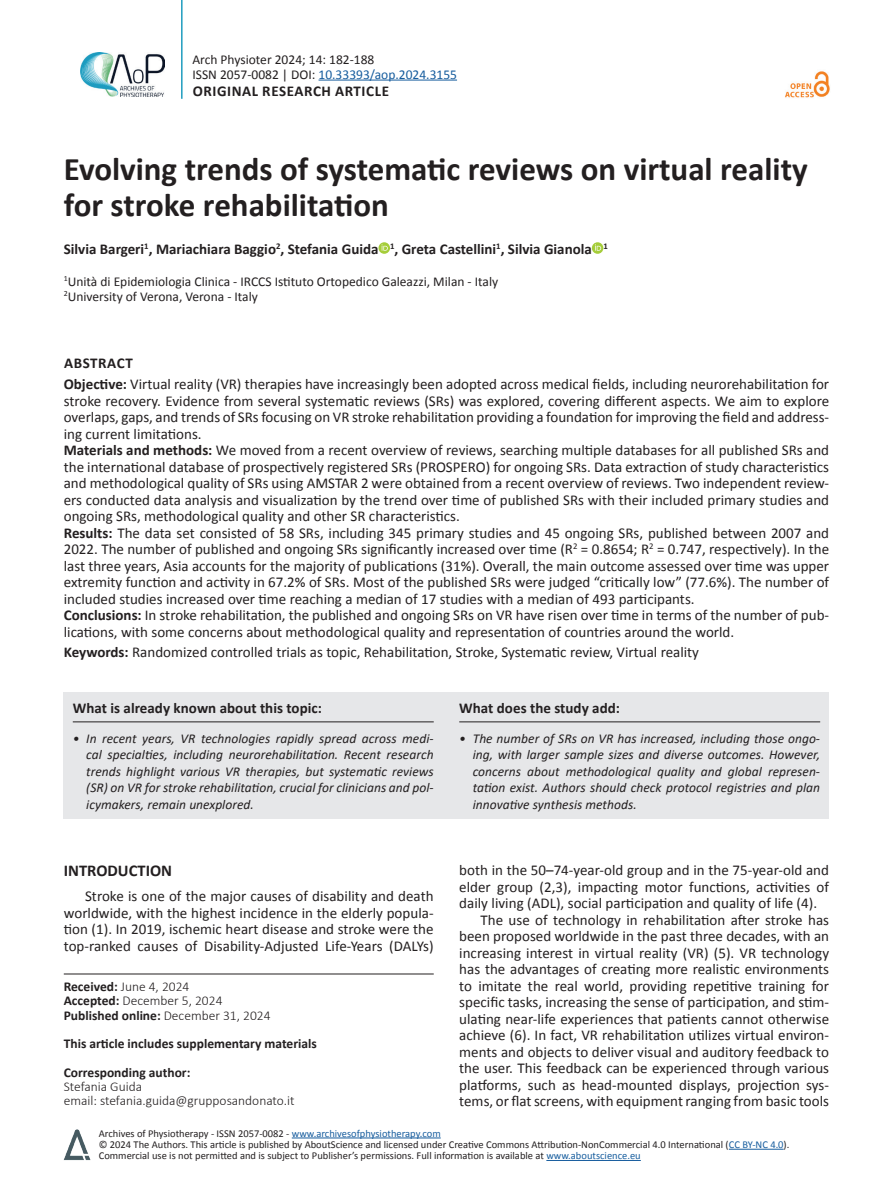
<style>
.page{position:relative;width:893px;height:1191px;background:#fff}
.page>*{position:absolute;margin:0;border:0;box-sizing:border-box;transform-origin:0 0}
.t1{font:700 33px/36px "Calibri";color:#231f20}
.t2{font:700 16.5px "Calibri";color:#231f20}
.t3{font:15px/16.5px "Calibri";color:#231f20}
.t4{font:700 15px "Calibri";color:#231f20}
.t5{font:700 15px "Calibri";letter-spacing:.04em;color:#231f20}
.t6{font:italic 13.5px/16.5px "Calibri";color:#231f20;text-align:justify}
.t7{font:13.5px/15px "Calibri";color:#231f20}
.t8{font:300 13.5px/14.2px "Calibri";color:#231f20}
.t9{font:700 13.5px/28.5px "Calibri";color:#231f20}
.t10{font:10.5px/11.2px "Calibri";color:#231f20}
.s1{color:#175d9e}
.s2{font-weight:700}
</style>
<div class="page">
<hr style="left:292px;top:1137px;width:149px;height:1px;background:#175d9e">
<hr style="left:729px;top:1148px;width:55px;height:1px;background:#175d9e">
<hr style="left:546px;top:1160px;width:95px;height:1px;background:#175d9e">
<img style="left:63px;top:1129px;width:28px;height:32px">
<img style="left:785px;top:71px;width:45px;height:27px">
<hr style="left:319px;top:80px;width:138px;height:1px;background:#175d9e">
<img style="left:81px;top:53px;width:84px;height:43px">
<hr style="left:181px;top:0;width:2px;height:99px;background:#209dbf">
<svg style="left:378px;top:242px;width:12px;height:12px"></svg>
<svg style="left:382px;top:244px;width:6px;height:7px"></svg>
<svg style="left:592px;top:242px;width:11px;height:12px"></svg>
<svg style="left:595px;top:244px;width:6px;height:7px"></svg>
<hr style="left:64px;top:973px;width:370px;height:1px;background:#231f20">
<div style="left:64px;top:692px;width:765px;height:126px;background:#e6e7e9"></div>
<hr style="left:73px;top:721px;width:361px;height:1px;background:#231f20">
<hr style="left:459px;top:721px;width:361px;height:1px;background:#231f20">
<p class="t7" style="left:192px;top:52px;width:266px">Arch Physioter 2024; 14: 182-188<br>ISSN 2057-0082 | DOI: <span class="s1">10.33393/aop.2024.3155</span></p>
<p class="t5" style="left:193px;top:81px;width:198px">ORIGINAL RESEARCH ARTICLE</p>
<h1 class="t1" style="left:64px;top:151px;width:745px">Evolving trends of systematic reviews on virtual reality for stroke rehabilitation</h1>
<p class="t4" style="left:64px;top:239px;width:545px">Silvia Bargeri<sup>1</sup>, Mariachiara Baggio<sup>2</sup>, Stefania Guida <sup>1</sup>, Greta Castellini<sup>1</sup>, Silvia Gianola <sup>1</sup></p>
<p class="t7" style="left:64px;top:274px;width:436px"><sup>1</sup>Unità di Epidemiologia Clinica - IRCCS Istituto Ortopedico Galeazzi, Milan - Italy<br><sup>2</sup>University of Verona, Verona - Italy</p>
<p class="t3" style="left:64px;top:353px;width:767px;line-height:20.7px"><span class="s2">ABSTRACT<br>Objective:</span> Virtual reality (VR) therapies have increasingly been adopted across medical fields, including neurorehabilitation for</p>
<p class="t3" style="left:64px;top:392px;width:767px">stroke recovery. Evidence from several systematic reviews (SRs) was explored, covering different aspects. We aim to explore overlaps, gaps, and trends of SRs focusing on VR stroke rehabilitation providing a foundation for improving the field and address&shy;ing current limitations.<br><span class="s2">Materials and methods:</span> We moved from a recent overview of reviews, searching multiple databases for all published SRs and the international database of prospectively registered SRs (PROSPERO) for ongoing SRs. Data extraction of study characteristics and methodological quality of SRs using AMSTAR 2 were obtained from a recent overview of reviews. Two independent review&shy;ers conducted data analysis and visualization by the trend over time of published SRs with their included primary studies and ongoing SRs, methodological quality and other SR characteristics.<br><span class="s2">Results:</span> The data set consisted of 58 SRs, including 345 primary studies and 45 ongoing SRs, published between 2007 and 2022. The number of published and ongoing SRs significantly increased over time (R<sup>2</sup> = 0.8654; R<sup>2</sup> = 0.747, respectively). In the last three years, Asia accounts for the majority of publications (31%). Overall, the main outcome assessed over time was upper extremity function and activity in 67.2% of SRs. Most of the published SRs were judged “critically low” (77.6%). The number of included studies increased over time reaching a median of 17 studies with a median of 493 participants.<br><span class="s2">Conclusions:</span> In stroke rehabilitation, the published and ongoing SRs on VR have risen over time in terms of the number of pub&shy;lications, with some concerns about methodological quality and representation of countries around the world.</p>
<p class="t3" style="left:64px;top:644px;width:637px"><span class="s2">Keywords:</span> Randomized controlled trials as topic, Rehabilitation, Stroke, Systematic review, Virtual reality</p>
<p class="t4" style="left:73px;top:698px;width:251px">What is already known about this topic:</p>
<p class="t6" style="left:86px;top:729px;width:349px;text-indent:-14px">• In recent years, VR technologies rapidly spread across medi&shy;cal specialties, including neurorehabilitation. Recent research trends highlight various VR therapies, but systematic reviews (SR) on VR for stroke rehabilitation, crucial for clinicians and pol&shy;icymakers, remain unexplored.</p>
<p class="t2" style="left:64px;top:860px;width:110px">INTRODUCTION</p>
<p class="t3" style="left:64px;top:888px;width:371px;text-align:justify;text-indent:21px">Stroke is one of the major causes of disability and death worldwide, with the highest incidence in the elderly popula&shy;tion (1). In 2019, ischemic heart disease and stroke were the top-ranked causes of Disability-Adjusted Life-Years (DALYs)</p>
<p class="t8" style="left:64px;top:979px;width:208px"><span class="s2">Received:</span> June 4, 2024<br><span class="s2">Accepted:</span> December 5, 2024<br><span class="s2">Published online:</span> December 31, 2024</p>
<p class="t9" style="left:64px;top:1029px;width:255px">This article includes supplementary materials<br>Corresponding author:</p>
<p class="t8" style="left:64px;top:1079px;width:232px">Stefania Guida<br>email: stefania.guida@grupposandonato.it</p>
<p class="t4" style="left:459px;top:698px;width:162px">What does the study add:</p>
<p class="t6" style="left:473px;top:729px;width:349px;text-indent:-14px">• The number of SRs on VR has increased, including those ongo&shy;ing, with larger sample sizes and diverse outcomes. However, concerns about methodological quality and global represen&shy;tation exist. Authors should check protocol registries and plan innovative synthesis methods.</p>
<p class="t3" style="left:459px;top:862px;width:371px">both in the 50–74-year-old group and in the 75-year-old and</p>
<p class="t3" style="left:459px;top:878px;width:371px">elder group (2,3), impacting motor functions, activities of</p>
<p class="t3" style="left:459px;top:895px;width:359px">daily living (ADL), social participation and quality of life (4).</p>
<p class="t3" style="left:480px;top:911px;width:350px">The use of technology in rehabilitation after stroke has</p>
<p class="t3" style="left:459px;top:928px;width:371px">been proposed worldwide in the past three decades, with an</p>
<p class="t3" style="left:459px;top:944px;width:371px">increasing interest in virtual reality (VR) (5). VR technology</p>
<p class="t3" style="left:459px;top:961px;width:371px">has the advantages of creating more realistic environments</p>
<p class="t3" style="left:459px;top:977px;width:371px">to imitate the real world, providing repetitive training for</p>
<p class="t3" style="left:459px;top:994px;width:371px">specific tasks, increasing the sense of participation, and stim-</p>
<p class="t3" style="left:459px;top:1010px;width:371px">ulating near-life experiences that patients cannot otherwise</p>
<p class="t3" style="left:459px;top:1027px;width:371px">achieve (6). In fact, VR rehabilitation utilizes virtual environ-</p>
<p class="t3" style="left:459px;top:1043px;width:371px">ments and objects to deliver visual and auditory feedback to</p>
<p class="t3" style="left:459px;top:1060px;width:371px">the user. This feedback can be experienced through various</p>
<p class="t3" style="left:459px;top:1076px;width:371px">platforms, such as head-mounted displays, projection sys-</p>
<p class="t3" style="left:459px;top:1093px;width:371px">tems, or flat screens, with equipment ranging from basic tools</p>
<p class="t10" style="left:99px;top:1127px;width:692px">Archives of Physiotherapy - ISSN 2057-0082 - <span class="s1">www.archivesofphysiotherapy.com<br></span>© 2024 The Authors. This article is published by AboutScience and licensed under Creative Commons Attribution-NonCommercial 4.0 International (<span class="s1">CC BY-NC 4.0</span>).<br>Commercial use is not permitted and is subject to Publisher’s permissions. Full information is available at <span class="s1">www.aboutscience.eu</span></p>
</div>
